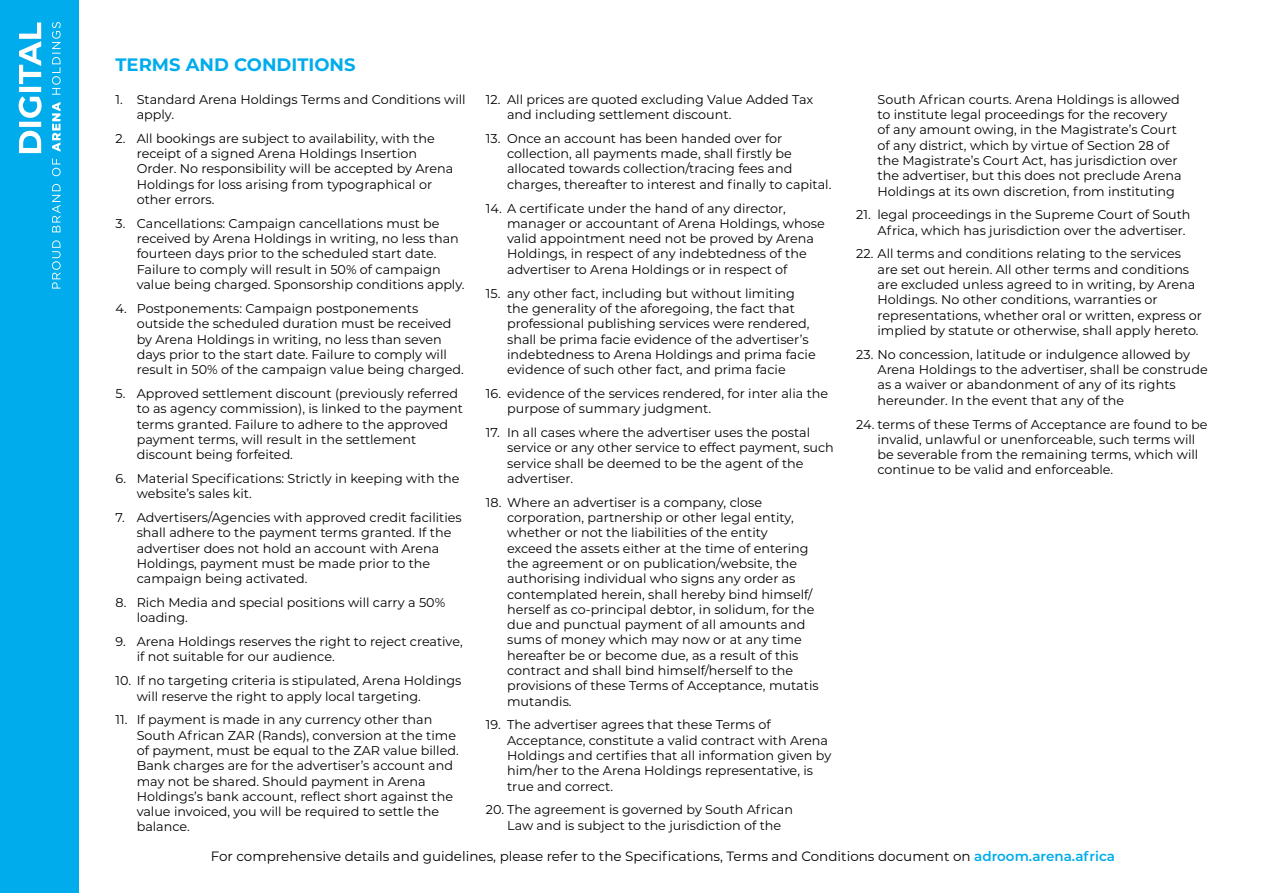
<style>
.page{position:relative;width:1263px;height:893px;background:#fff}
.page>*{position:absolute;margin:0;border:0;box-sizing:border-box;transform-origin:0 0}
.t1{font:700 18px "Montserrat";color:#00aceb}
.t2{font:13.5px "Montserrat";color:#000}
.t3{font:12.75px/15.3px "Montserrat";color:#000}
.s1{font-weight:600;color:#00aceb}
</style>
<div class="page">
<div style="left:0;top:0;width:79px;height:893px;background:#00aceb"></div>
<svg style="left:52px;top:158px;width:9px;height:131px"></svg>
<svg style="left:52px;top:102px;width:8px;height:50px"></svg>
<svg style="left:52px;top:22px;width:9px;height:73px"></svg>
<svg style="left:19px;top:23px;width:23px;height:130px"></svg>
<h1 class="t1" style="left:115px;top:52px;width:242px">TERMS AND CONDITIONS</h1>
<p class="t3" style="left:137px;top:91px;width:330px;text-indent:-21px">1. Standard Arena Holdings Terms and Conditions will apply.</p>
<p class="t3" style="left:137px;top:130px;width:318px;text-indent:-21px">2. All bookings are subject to availability, with the receipt of a signed Arena Holdings Insertion Order. No responsibility will be accepted by Arena Holdings for loss arising from typographical or other errors.</p>
<p class="t3" style="left:137px;top:215px;width:329px;text-indent:-21px">3. Cancellations: Campaign cancellations must be received by Arena Holdings in writing, no less than fourteen days prior to the scheduled start date.<br>Failure to comply will result in 50% of campaign value being charged. Sponsorship conditions apply.</p>
<p class="t3" style="left:137px;top:300px;width:329px;text-indent:-21px">4. Postponements: Campaign postponements outside the scheduled duration must be received by Arena Holdings in writing, no less than seven days prior to the start date. Failure to comply will result in 50% of the campaign value being charged.</p>
<p class="t3" style="left:137px;top:385px;width:328px;text-indent:-21px">5. Approved settlement discount (previously referred to as agency commission), is linked to the payment terms granted. Failure to adhere to the approved payment terms, will result in the settlement discount being forfeited.</p>
<p class="t3" style="left:137px;top:470px;width:324px;text-indent:-21px">6. Material Specifications: Strictly in keeping with the website’s sales kit.</p>
<p class="t3" style="left:137px;top:509px;width:327px;text-indent:-21px">7. Advertisers/Agencies with approved credit facilities shall adhere to the payment terms granted. If the advertiser does not hold an account with Arena Holdings, payment must be made prior to the campaign being activated.</p>
<p class="t3" style="left:137px;top:594px;width:310px;text-indent:-21px">8. Rich Media and special positions will carry a 50% loading.</p>
<p class="t3" style="left:137px;top:633px;width:327px;text-indent:-21px">9. Arena Holdings reserves the right to reject creative, if not suitable for our audience.</p>
<p class="t3" style="left:137px;top:673px;width:326px;text-indent:-21px">10. If no targeting criteria is stipulated, Arena Holdings will reserve the right to apply local targeting.</p>
<p class="t3" style="left:137px;top:712px;width:323px;text-indent:-21px">11. If payment is made in any currency other than South African ZAR (Rands), conversion at the time of payment, must be equal to the ZAR value billed.<br>Bank charges are for the advertiser’s account and may not be shared. Should payment in Arena Holdings’s bank account, reflect short against the value invoiced, you will be required to settle the balance.</p>
<p class="t3" style="left:507px;top:91px;width:308px;text-indent:-21px">12. All prices are quoted excluding Value Added Tax and including settlement discount.</p>
<p class="t3" style="left:507px;top:130px;width:326px;text-indent:-21px">13. Once an account has been handed over for collection, all payments made, shall firstly be allocated towards collection/tracing fees and charges, thereafter to interest and finally to capital.</p>
<p class="t3" style="left:507px;top:200px;width:319px;text-indent:-21px">14. A certificate under the hand of any director, manager or accountant of Arena Holdings, whose valid appointment need not be proved by Arena Holdings, in respect of any indebtedness of the advertiser to Arena Holdings or in respect of</p>
<p class="t3" style="left:507px;top:285px;width:310px;text-indent:-21px">15. any other fact, including but without limiting the generality of the aforegoing, the fact that professional publishing services were rendered, shall be prima facie evidence of the advertiser’s indebtedness to Arena Holdings and prima facie evidence of such other fact, and prima facie</p>
<p class="t3" style="left:507px;top:385px;width:323px;text-indent:-21px">16. evidence of the services rendered, for inter alia the purpose of summary judgment.</p>
<p class="t3" style="left:507px;top:424px;width:328px;text-indent:-21px">17. In all cases where the advertiser uses the postal service or any other service to effect payment, such service shall be deemed to be the agent of the advertiser.</p>
<p class="t3" style="left:507px;top:494px;width:313px;text-indent:-21px">18. Where an advertiser is a company, close corporation, partnership or other legal entity, whether or not the liabilities of the entity<br>exceed the assets either at the time of entering the agreement or on publication/website, the authorising individual who signs any order as contemplated herein, shall hereby bind himself/ herself as co-principal debtor, in solidum, for the due and punctual payment of all amounts and sums of money which may now or at any time hereafter be or become due, as a result of this contract and shall bind himself/herself to the provisions of these Terms of Acceptance, mutatis mutandis.</p>
<p class="t3" style="left:507px;top:717px;width:326px;text-indent:-21px">19. The advertiser agrees that these Terms of Acceptance, constitute a valid contract with Arena Holdings and certifies that all information given by him/her to the Arena Holdings representative, is true and correct.</p>
<p class="t3" style="left:507px;top:802px;width:287px;text-indent:-21px">20. The agreement is governed by South African<br>Law and is subject to the jurisdiction of the</p>
<p class="t3" style="left:877px;top:91px;width:306px">South African courts. Arena Holdings is allowed to institute legal proceedings for the recovery of any amount owing, in the Magistrate’s Court of any district, which by virtue of Section 28 of the Magistrate’s Court Act, has jurisdiction over the advertiser, but this does not preclude Arena Holdings at its own discretion, from instituting</p>
<p class="t3" style="left:877px;top:207px;width:315px;text-indent:-21px">21. legal proceedings in the Supreme Court of South<br>Africa, which has jurisdiction over the advertiser.</p>
<p class="t3" style="left:877px;top:246px;width:326px;text-indent:-21px">22. All terms and conditions relating to the services are set out herein. All other terms and conditions are excluded unless agreed to in writing, by Arena Holdings. No other conditions, warranties or representations, whether oral or written, express or implied by statute or otherwise, shall apply hereto.</p>
<p class="t3" style="left:877px;top:346px;width:332px;text-indent:-21px">23. No concession, latitude or indulgence allowed by Arena Holdings to the advertiser, shall be construde as a waiver or abandonment of any of its rights hereunder. In the event that any of the</p>
<p class="t3" style="left:877px;top:416px;width:331px;text-indent:-21px">24. terms of these Terms of Acceptance are found to be invalid, unlawful or unenforceable, such terms will be severable from the remaining terms, which will continue to be valid and enforceable.</p>
<p class="t2" style="left:211px;top:847px;width:906px">For comprehensive details and guidelines, please refer to the Specifications, Terms and Conditions document on <span class="s1">adroom.arena.africa</span></p>
</div>
